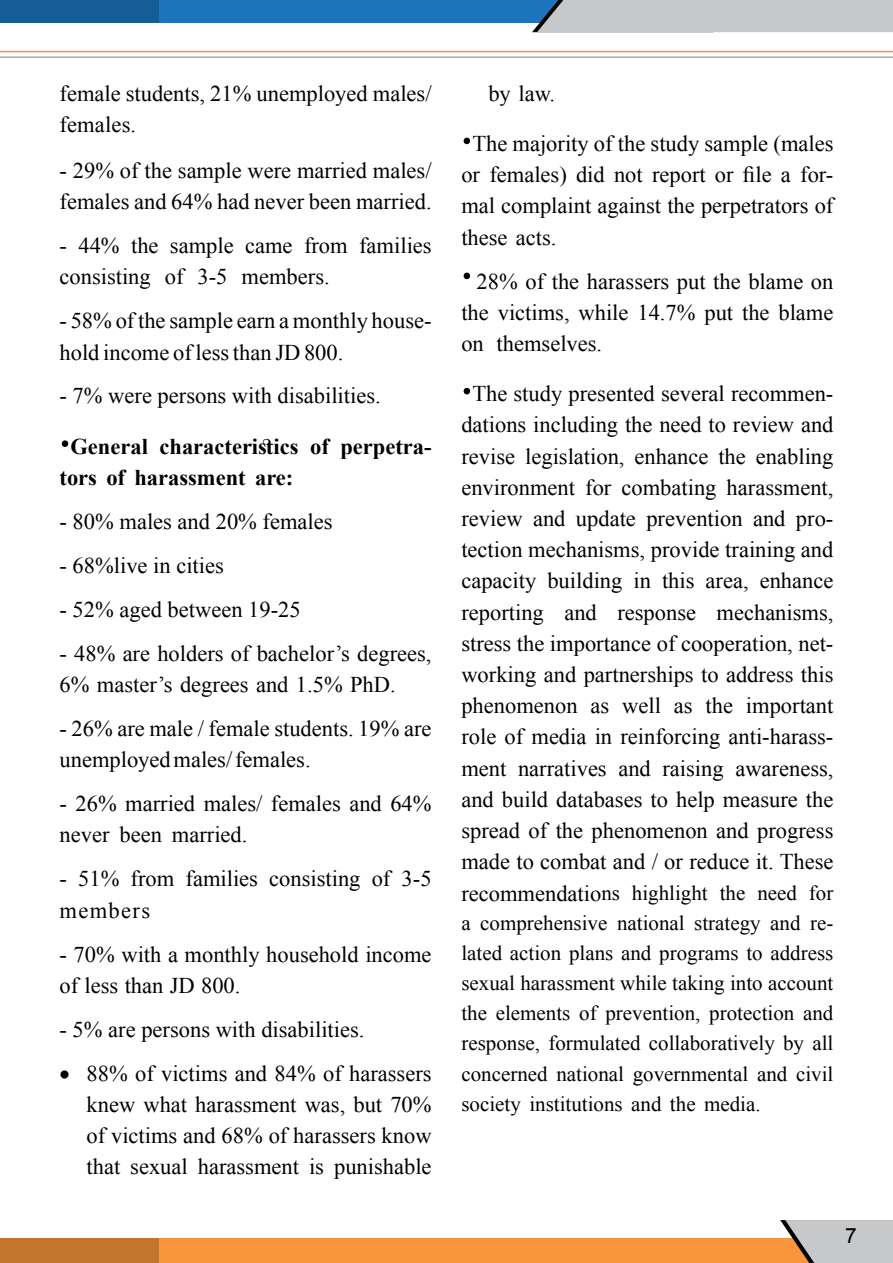
<style>
.page{position:relative;width:893px;height:1263px;background:#fff}
.page>*{position:absolute;margin:0;border:0;box-sizing:border-box;transform-origin:0 0}
.t1{font:700 60px "Adobe Arabic";color:#000}
.t2{font:22.5px/31.2px "Times New Roman";color:#000}
.t3{font:700 22.5px "Times New Roman";color:#000}
.t4{font:22.5px/31.2px "Times New Roman";letter-spacing:.06em;color:#000}
.t5{font:22.5px "Symbol";color:#000}
.t6{font:21px/30px "Times New Roman";color:#000;text-align:justify}
.t7{font:21px "Arial";color:#000}
.s1{font-size:21px}
</style>
<div class="page">
<div style="left:0;top:0;width:893px;height:23px;background:#1c75bc"></div>
<div style="left:532px;top:0;width:361px;height:32px;background:#c7c8ca"></div>
<div style="left:0;top:1239px;width:893px;height:24px;background:#f7943c"></div>
<hr style="left:0;top:51px;width:893px;height:1px;background:#f7933a">
<hr style="left:0;top:56px;width:893px;height:2px;background:#a7a9ac">
<div style="left:0;top:1239px;width:158px;height:24px;background:#c2752d"></div>
<svg style="left:780px;top:1220px;width:113px;height:43px;background:#c4bab2"></svg>
<div style="left:0;top:0;width:158px;height:23px;background:#155d97"></div>
<p class="t2" style="left:60px;top:77px;width:374px">female students, 21% unemployed males/ females.</p>
<p class="t2" style="left:60px;top:154px;width:374px">- 29% of the sample were married males/ females and 64% had never been married.</p>
<p class="t2" style="left:359px;top:230px;width:74px">families</p>
<p class="t2" style="left:131px;top:230px;width:29px">the</p>
<p class="t2" style="left:170px;top:230px;width:65px">sample</p>
<p class="t2" style="left:304px;top:230px;width:45px">from</p>
<p class="t2" style="left:78px;top:230px;width:43px">44%</p>
<p class="t2" style="left:245px;top:230px;width:49px">came</p>
<p class="t2" style="left:60px;top:230px;width:9px">-</p>
<p class="t2" style="left:60px;top:261px;width:93px">consisting</p>
<p class="t2" style="left:165px;top:261px;width:20px">of</p>
<p class="t2" style="left:198px;top:261px;width:31px">3-5</p>
<p class="t2" style="left:242px;top:261px;width:90px">members.</p>
<p class="t2" style="left:60px;top:305px;width:374px">- 58% of the sample earn a monthly house-</p>
<p class="t2" style="left:60px;top:336px;width:285px">hold income of less than JD 800.</p>
<p class="t2" style="left:60px;top:380px;width:323px">- 7% were persons with disabilities.</p>
<p class="t3" style="left:70px;top:430px;width:79px">General</p>
<h1 class="t1" style="left:60px;top:398px;width:12px">·</h1>
<p class="t3" style="left:160px;top:430px;width:141px">characteristics</p>
<p class="t3" style="left:310px;top:430px;width:20px">of</p>
<p class="t3" style="left:340px;top:430px;width:93px">perpetra-</p>
<p class="t3" style="left:60px;top:461px;width:235px">tors of harassment are:</p>
<p class="t2" style="left:60px;top:505px;width:275px">- 80% males and 20% females</p>
<p class="t2" style="left:60px;top:549px;width:166px">- 68%live in cities</p>
<p class="t2" style="left:60px;top:593px;width:243px">- 52% aged between 19-25</p>
<p class="t2" style="left:60px;top:637px;width:374px">- 48% are holders of bachelor s’ degrees,<br>6% master s’ degrees and 1.5% PhD.</p>
<p class="t2" style="left:60px;top:712px;width:374px">- 26% are male / female students. 19% are unemployedmales/females.</p>
<p class="t2" style="left:60px;top:788px;width:374px">- 26% married males/ females and 64% never been married.</p>
<p class="t2" style="left:402px;top:863px;width:31px">3-5</p>
<p class="t2" style="left:186px;top:863px;width:74px">families</p>
<p class="t2" style="left:269px;top:863px;width:93px">consisting</p>
<p class="t2" style="left:131px;top:863px;width:45px">from</p>
<p class="t2" style="left:372px;top:863px;width:20px">of</p>
<p class="t2" style="left:78px;top:863px;width:43px">51%</p>
<p class="t4" style="left:60px;top:863px;width:92px">- members</p>
<p class="t2" style="left:60px;top:938px;width:374px">- 70% with a monthly household income of less than JD 800.</p>
<p class="t2" style="left:87px;top:1007px;width:347px;line-height:44px;text-indent:-27px">- 5% are persons with disabilities.<br>88% of victims and 84% of harassers</p>
<p class="t5" style="left:60px;top:1058px;width:12px">•</p>
<p class="t2" style="left:87px;top:1088px;width:347px;text-align:justify">knew what harassment was, but 70% of victims and 68% of harassers know that sexual harassment is punishable</p>
<p class="t2" style="left:488px;top:77px;width:68px">by law.</p>
<p class="t2" style="left:472px;top:127px;width:363px">The majority of the study sample (males</p>
<h1 class="t1" style="left:461px;top:95px;width:12px">·</h1>
<p class="t2" style="left:461px;top:159px;width:374px">or females) did not report or file a for-</p>
<p class="t2" style="left:461px;top:190px;width:374px">mal complaint against the perpetrators of</p>
<p class="t2" style="left:477px;top:215px;width:358px;line-height:44px;text-indent:-15px">these acts.<br>28% of the harassers put the blame on</p>
<p class="t2" style="left:497px;top:296px;width:338px;text-indent:-35px">the victims, while 14.7% put the blame themselves.</p>
<h1 class="t1" style="left:461px;top:230px;width:12px">·</h1>
<p class="t2" style="left:461px;top:327px;width:24px">on</p>
<p class="t2" style="left:472px;top:378px;width:363px">The study presented several recommen-</p>
<h1 class="t1" style="left:461px;top:345px;width:12px">·</h1>
<p class="t2" style="left:461px;top:409px;width:374px">dations including the need to review and</p>
<p class="t2" style="left:461px;top:440px;width:374px">revise legislation, enhance the enabling environment for combating harassment,</p>
<p class="t2" style="left:461px;top:502px;width:63px">review</p>
<p class="t2" style="left:533px;top:502px;width:34px">and</p>
<p class="t2" style="left:576px;top:502px;width:61px">update</p>
<p class="t2" style="left:646px;top:502px;width:98px">prevention</p>
<p class="t2" style="left:753px;top:502px;width:34px">and</p>
<p class="t2" style="left:796px;top:502px;width:39px">pro-</p>
<p class="t2" style="left:461px;top:534px;width:374px">tection mechanisms, provide training and</p>
<p class="t2" style="left:461px;top:565px;width:76px">capacity</p>
<p class="t2" style="left:547px;top:565px;width:77px">building</p>
<p class="t2" style="left:633px;top:565px;width:19px">in</p>
<p class="t2" style="left:662px;top:565px;width:34px">this</p>
<p class="t2" style="left:706px;top:565px;width:45px">area,</p>
<p class="t2" style="left:760px;top:565px;width:75px">enhance</p>
<p class="t2" style="left:461px;top:596px;width:84px">reporting</p>
<p class="t2" style="left:564px;top:596px;width:34px">and</p>
<p class="t2" style="left:617px;top:596px;width:80px">response</p>
<p class="t2" style="left:717px;top:596px;width:118px">mechanisms,</p>
<p class="t2" style="left:461px;top:627px;width:374px">stress the importance of cooperation, net-</p>
<p class="t2" style="left:461px;top:659px;width:374px">working and partnerships to address this</p>
<p class="t2" style="left:461px;top:690px;width:118px">phenomenon</p>
<p class="t2" style="left:590px;top:690px;width:20px">as</p>
<p class="t2" style="left:622px;top:690px;width:40px">well</p>
<p class="t2" style="left:674px;top:690px;width:20px">as</p>
<p class="t2" style="left:705px;top:690px;width:29px">the</p>
<p class="t2" style="left:746px;top:690px;width:89px">important</p>
<p class="t2" style="left:461px;top:721px;width:374px">role of media in reinforcing anti-harass-</p>
<p class="t2" style="left:461px;top:752px;width:46px">ment</p>
<p class="t2" style="left:518px;top:752px;width:90px">narratives</p>
<p class="t2" style="left:618px;top:752px;width:34px">and</p>
<p class="t2" style="left:662px;top:752px;width:63px">raising</p>
<p class="t2" style="left:735px;top:752px;width:100px">awareness,</p>
<p class="t2" style="left:461px;top:783px;width:374px;text-align:justify">and build databases to help measure the spread of the phenomenon and progress made to combat and / or reduce .i t These</p>
<p class="t6" style="left:809px;top:878px;width:26px">for</p>
<p class="t2" style="left:461px;top:877px;width:160px">recommendatio<span class="s1">ns</span></p>
<p class="t6" style="left:632px;top:878px;width:77px">highlight</p>
<p class="t6" style="left:720px;top:878px;width:27px">the</p>
<p class="t6" style="left:757px;top:878px;width:41px">need</p>
<p class="t6" style="left:461px;top:908px;width:11px">a</p>
<p class="t6" style="left:480px;top:908px;width:129px">comprehensive</p>
<p class="t6" style="left:617px;top:908px;width:69px">national</p>
<p class="t6" style="left:694px;top:908px;width:68px">strategy</p>
<p class="t6" style="left:770px;top:908px;width:32px">and</p>
<p class="t6" style="left:810px;top:908px;width:25px">re-</p>
<p class="t6" style="left:461px;top:938px;width:374px">lated action plans and programs to address</p>
<p class="t6" style="left:461px;top:968px;width:374px">sexual harassment while taking into account the elements of prevention, protection and response, formulated collaboratively by all concerned national governmental and civil society institutions and the media.</p>
<p class="t7" style="left:845px;top:1221px;width:13px">7</p>
</div>
